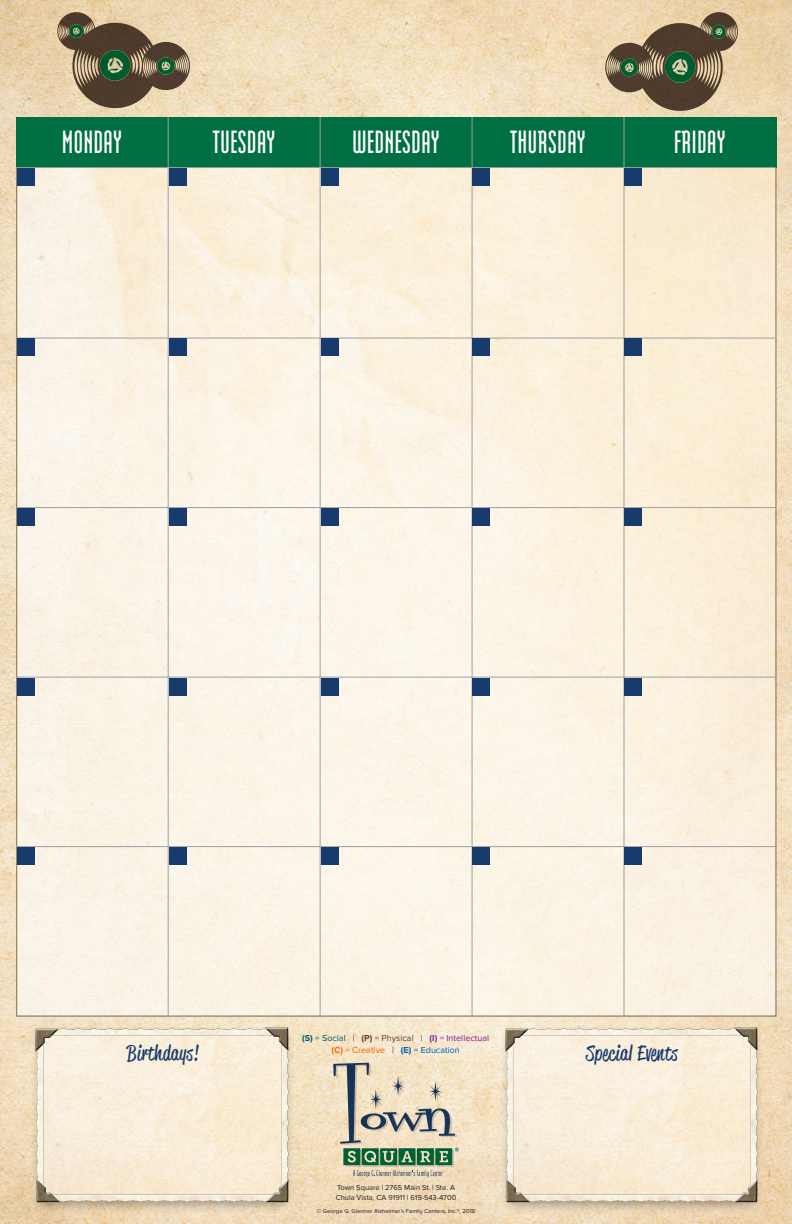
<style>
.page{position:relative;width:792px;height:1224px;background:#fff}
.page>*{position:absolute;margin:0;border:0;box-sizing:border-box;transform-origin:0 0}
.t1{font:700 32px "Modula OT Sans";color:#fcfcfc}
.t2{font:21px "Reklame Script";letter-spacing:.025em;color:#183b6e}
.t3{font:9px "Proxima Nova";color:#85209b}
.t4{font:9px "Proxima Nova";color:#005fb9}
.t5{font:7.5px "Proxima Nova";color:#231f20}
.t6{font:6px "Proxima Nova";color:#231f20}
.s1{font-weight:700;color:#005d63}
.s2{color:#005d63}
.s3{color:#183b6e}
.s4{font-weight:700;color:#653c20}
.s5{color:#653c20}
.s6{font-weight:700}
.s7{font-weight:700;color:#ff5e00}
.s8{color:#ff5e00}
</style>
<div class="page">
<img style="left:0;top:0;width:792px;height:1224px">
<div style="left:31px;top:1025px;width:264px;height:189px;background:#231f20;opacity:.39"></div>
<div style="left:500px;top:1025px;width:264px;height:189px;background:#231f20;opacity:.39"></div>
<img style="left:501px;top:1025px;width:260px;height:181px">
<img style="left:32px;top:1025px;width:260px;height:181px">
<img style="left:18px;top:168px;width:756px;height:847px">
<div style="left:16px;top:117px;width:760px;height:50px;background:#006f42"></div>
<hr style="left:168px;top:117px;width:1px;height:900px;background:#9d9fa2">
<hr style="left:320px;top:117px;width:1px;height:900px;background:#9d9fa2">
<hr style="left:472px;top:117px;width:1px;height:900px;background:#9d9fa2">
<hr style="left:624px;top:117px;width:1px;height:900px;background:#9d9fa2">
<hr style="left:16px;top:338px;width:760px;height:1px;background:#9d9fa2">
<hr style="left:16px;top:507px;width:760px;height:1px;background:#9d9fa2">
<hr style="left:16px;top:677px;width:760px;height:1px;background:#9d9fa2">
<hr style="left:16px;top:846px;width:760px;height:1px;background:#9d9fa2">
<hr style="left:16px;top:1016px;width:760px;height:1px;background:#9d9fa2">
<div style="left:17px;top:168px;width:18px;height:18px;background:#183b6e"></div>
<div style="left:17px;top:508px;width:18px;height:18px;background:#183b6e"></div>
<div style="left:17px;top:339px;width:18px;height:17px;background:#183b6e"></div>
<div style="left:17px;top:678px;width:18px;height:17px;background:#183b6e"></div>
<div style="left:17px;top:847px;width:18px;height:18px;background:#183b6e"></div>
<div style="left:169px;top:168px;width:17px;height:18px;background:#183b6e"></div>
<div style="left:169px;top:508px;width:17px;height:18px;background:#183b6e"></div>
<div style="left:169px;top:339px;width:17px;height:17px;background:#183b6e"></div>
<div style="left:169px;top:678px;width:17px;height:17px;background:#183b6e"></div>
<div style="left:169px;top:847px;width:17px;height:18px;background:#183b6e"></div>
<div style="left:321px;top:168px;width:17px;height:18px;background:#183b6e"></div>
<div style="left:321px;top:508px;width:17px;height:18px;background:#183b6e"></div>
<div style="left:321px;top:339px;width:17px;height:17px;background:#183b6e"></div>
<div style="left:321px;top:678px;width:17px;height:17px;background:#183b6e"></div>
<div style="left:321px;top:847px;width:17px;height:18px;background:#183b6e"></div>
<div style="left:473px;top:168px;width:17px;height:18px;background:#183b6e"></div>
<div style="left:473px;top:508px;width:17px;height:18px;background:#183b6e"></div>
<div style="left:473px;top:339px;width:17px;height:17px;background:#183b6e"></div>
<div style="left:473px;top:678px;width:17px;height:17px;background:#183b6e"></div>
<div style="left:473px;top:847px;width:17px;height:18px;background:#183b6e"></div>
<div style="left:625px;top:168px;width:17px;height:18px;background:#183b6e"></div>
<div style="left:625px;top:508px;width:17px;height:18px;background:#183b6e"></div>
<div style="left:625px;top:339px;width:17px;height:17px;background:#183b6e"></div>
<div style="left:625px;top:678px;width:17px;height:17px;background:#183b6e"></div>
<div style="left:625px;top:847px;width:17px;height:18px;background:#183b6e"></div>
<hr style="left:16px;top:167px;width:760px;height:1px;background:#9d9fa2">
<svg style="left:56px;top:11px;width:135px;height:98px;background:#93866a"></svg>
<svg style="left:604px;top:11px;width:135px;height:101px;background:#95886b"></svg>
<svg style="left:333px;top:1063px;width:126px;height:114px;background:#c0bfa6"></svg>
<p class="t1" style="left:62px;top:126px;width:61px">MONDAY</p>
<p class="t1" style="left:212px;top:126px;width:64px">TUESDAY</p>
<p class="t1" style="left:352px;top:126px;width:89px">WEDNESDAY</p>
<p class="t1" style="left:510px;top:126px;width:77px">THURSDAY</p>
<p class="t1" style="left:674px;top:126px;width:53px">FRIDAY</p>
<p class="t3" style="left:302px;top:1031px;width:189px"><span class="s1">(S)</span> <span class="s2">= Social</span> <span class="s3">|</span> <span class="s4">(P)</span> <span class="s5">= Physical</span> <span class="s3">|</span> <span class="s6">(I)</span> = Intellectual</p>
<p class="t4" style="left:332px;top:1043px;width:130px"><span class="s7">(C)</span> <span class="s8">= Creative</span> <span class="s3">|</span> <span class="s6">(E)</span> = Education</p>
<p class="t2" style="left:127px;top:1039px;width:74px">Birthdays!</p>
<p class="t2" style="left:586px;top:1039px;width:93px">Special Events</p>
<p class="t5" style="left:337px;top:1182px;width:119px">Town Square | 2765 Main St. | Ste. A</p>
<p class="t5" style="left:336px;top:1192px;width:122px">Chula Vista, CA 91911 | 619-543-4700</p>
<p class="t6" style="left:317px;top:1207px;width:160px">© George G. Glenner Alzheimer’s Family Centers, Inc.®, 2018</p>
</div>
